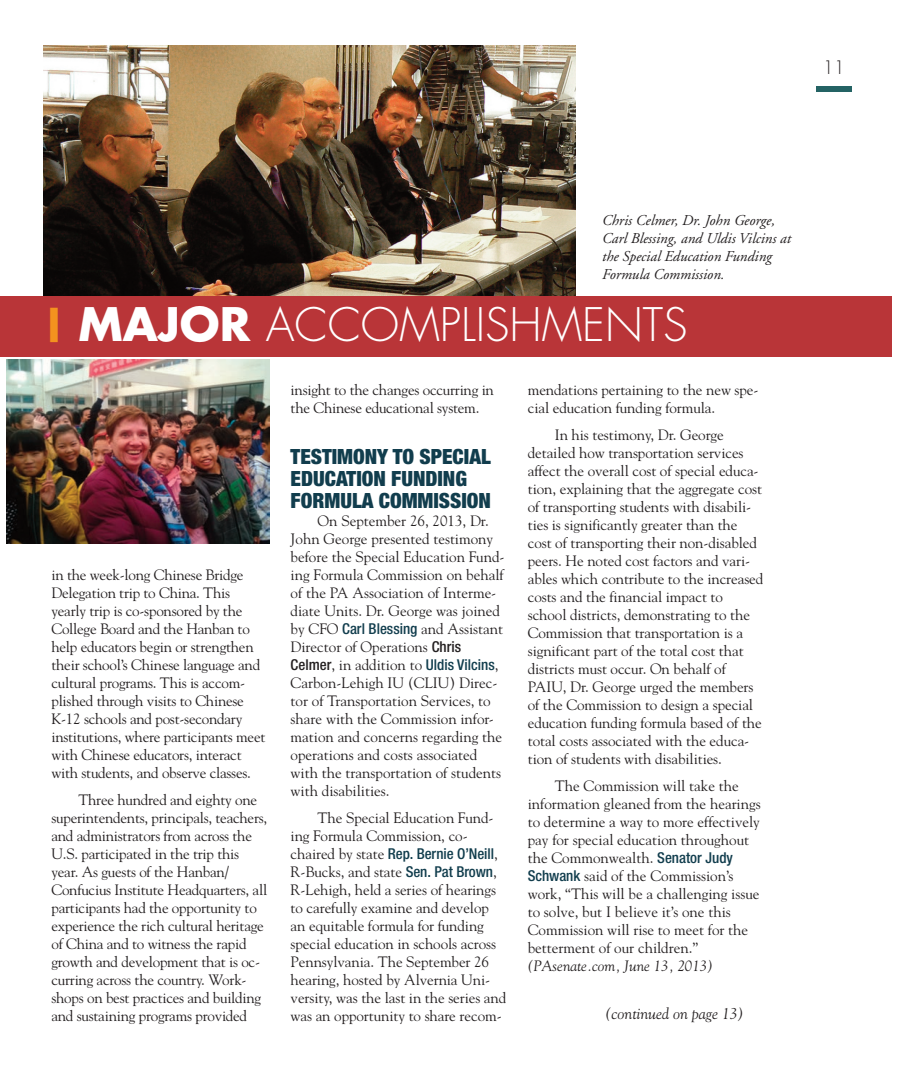
<style>
.page{position:relative;width:918px;height:1080px;background:#fff}
.page>*{position:absolute;margin:0;border:0;box-sizing:border-box;transform-origin:0 0}
.t1{font:300 45px "Futura";color:#fff}
.t2{font:900 condensed 21px/21.6px "Helvetica Neue";color:#113d4d}
.t3{font:300 18px "Futura";color:#231f20}
.t4{font:italic 15.75px "Goudy";color:#231f20}
.t5{font:15px/18px "Goudy";letter-spacing:-.005em;color:#231f20}
.t6{font:italic 15px/18px "Adobe Garamond";color:#231f20}
.t7{font:500 condensed 15px "Helvetica Neue";letter-spacing:-.005em;color:#113d4d}
.t8{font:italic 15px "Goudy";color:#231f20}
.s1{font-family:"Helvetica Neue";font-weight:900;font-stretch:expanded;color:#f3921f}
.s2{font-weight:700}
.s3{font-family:"Helvetica Neue";font-weight:500;font-stretch:condensed;color:#113d4d}
.s4{font-family:"Helvetica Neue";font-weight:500;font-stretch:condensed}
.s5{font-family:"Goudy";font-weight:400;font-stretch:normal;color:#231f20}
</style>
<div class="page">
<div style="left:816px;top:86px;width:36px;height:5px;background:#246364"></div>
<img style="left:43px;top:45px;width:533px;height:251px">
<div style="left:0;top:296px;width:892px;height:61px;background:#b93538"></div>
<img style="left:7px;top:359px;width:262px;height:184px">
<p class="t3" style="left:823px;top:59px;width:24px">11</p>
<p class="t6" style="left:602px;top:212px;width:190px">Chris Celmer, Dr. John George,<br>Carl Blessing, and Uldis Vilcins at the Special Education Funding<br>Formula Commission.</p>
<h1 class="t1" style="left:48px;top:304px;width:641px"><span class="s1">|</span> <span class="s2">MAJOR</span> ACCOMPLISHMENTS</h1>
<p class="t5" style="left:51px;top:566px;width:216px">in the week-long Chinese Bridge Delegation trip to China. This yearly trip is co-sponsored by the College Board and the Hanban to help educators begin or strengthen their school’s Chinese language and cultural programs. This is accom&shy;plished through visits to Chinese K-12 schools and post-secondary institutions, where participants meet with Chinese educators, interact with students, and observe classes.</p>
<p class="t5" style="left:51px;top:791px;width:217px;text-indent:27px">Three hundred and eighty one superintendents, principals, teachers, and administrators from across the U.S. participated in the trip this year. As guests of the Hanban/ Confucius Institute Headquarters, all participants had the opportunity to experience the rich cultural heritage of China and to witness the rapid growth and development that is oc&shy;curring across the country. Work&shy;shops on best practices and building and sustaining programs provided</p>
<p class="t5" style="left:291px;top:381px;width:205px">insight to the changes occurring in the Chinese educational system.</p>
<h2 class="t2" style="left:291px;top:448px;width:202px">TESTIMONY TO SPECIAL<br>EDUCATION FUNDING<br>FORMULA COMMISSION</h2>
<p class="t5" style="left:291px;top:511px;width:215px;text-indent:27px">On September 26, 2013, Dr.<br>John George presented testimony before the Special Education Fund&shy;ing Formula Commission on behalf of the PA Association of Interme&shy;diate Units. Dr. George was joined by CFO <span class="s3">Carl Blessing</span> and Assistant<br>Director of Operations <span class="s4">Chris<br>Celmer</span>, in addition to <span class="s3">Uldis Vilcins</span>,<br>Carbon-Lehigh IU (CLIU) Direc&shy;tor of Transportation Services, to share with the Commission infor&shy;mation and concerns regarding the operations and costs associated with the transportation of students with disabilities.</p>
<p class="t5" style="left:291px;top:808px;width:204px;text-indent:27px">The Special Education Fund&shy;ing Formula Commission, co-</p>
<p class="t7" style="left:291px;top:848px;width:209px"><span class="s5">chaired by state</span> Rep. Bernie O’Neill<span class="s5">,</span></p>
<p class="t5" style="left:291px;top:862px;width:217px">R-Bucks, and state <span class="s3">Sen. Pat Brown</span>, R-Lehigh, held a series of hearings to carefully examine and develop an equitable formula for funding special education in schools across Pennsylvania. The September 26 hearing, hosted by Alvernia Uni&shy;versity, was the last in the series and was an opportunity to share recom-</p>
<p class="t5" style="left:528px;top:381px;width:232px">mendations pertaining to the new spe&shy;cial education funding formula.</p>
<p class="t5" style="left:528px;top:426px;width:237px;text-indent:27px">In his testimony, Dr. George detailed how transportation services affect the overall cost of special educa&shy;tion, explaining that the aggregate cost of transporting students with disabili&shy;ties is significantly greater than the cost of transporting their non-disabled peers. He noted cost factors and vari&shy;ables which contribute to the increased costs and the financial impact to school districts, demonstrating to the Commission that transportation is a significant part of the total cost that districts must occur. On behalf of PAIU, Dr. George urged the members of the Commission to design a special education funding formula based of the total costs associated with the educa&shy;tion of students with disabilities.</p>
<p class="t5" style="left:528px;top:777px;width:235px;text-indent:27px">The Commission will take the information gleaned from the hearings to determine a way to more effectively pay for special education throughout the Commonwealth. <span class="s3">Senator Judy Schwank</span> said of the Commission’s work, “This will be a challenging issue to solve, but I believe it’s one this Commission will rise to meet for the betterment of our children.”</p>
<p class="t8" style="left:528px;top:957px;width:187px">(PAsenate.com, June 13, 2013)</p>
<p class="t4" style="left:605px;top:1005px;width:140px">(continued on page 13)</p>
</div>
